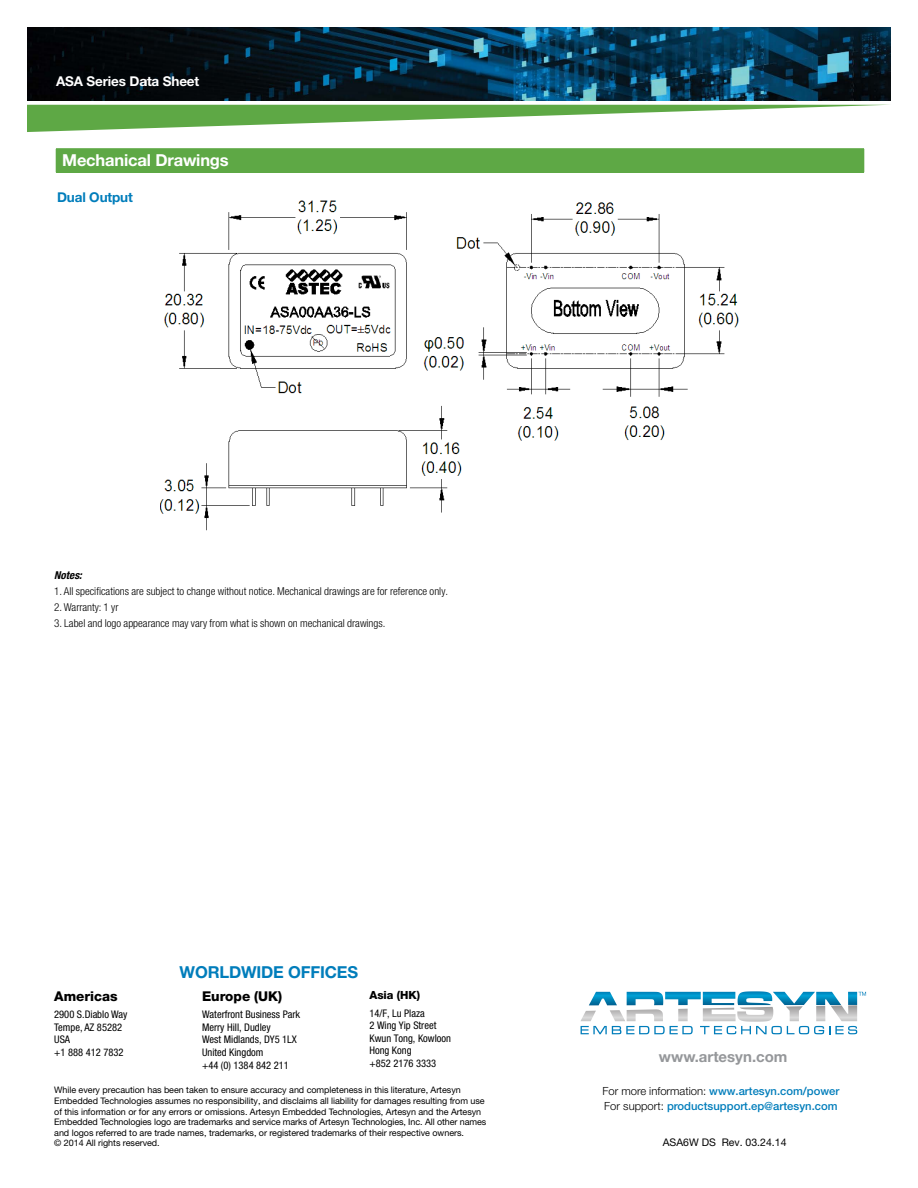
<style>
.page{position:relative;width:918px;height:1188px;background:#fff}
.page>*{position:absolute;margin:0;border:0;box-sizing:border-box;transform-origin:0 0}
.t1{font:700 16.5px "Helvetica Neue LT Std";letter-spacing:-.01em;color:#fff}
.t2{font:700 16.5px "Helvetica Neue LT Std";letter-spacing:-.01em;color:#007dbb}
.t3{font:700 15px "Helvetica Neue LT Std";color:#95979a}
.t4{font:700 13.5px "Helvetica Neue LT Std";letter-spacing:-.01em;color:#fff}
.t5{font:800 13.5px "Helvetica Neue LT Std";color:#000}
.t6{font:700 13.5px "Helvetica Neue LT Std";letter-spacing:-.01em;color:#007dbb}
.t7{font:500 11.25px/15px "Helvetica Neue LT Std";color:#007dbb}
.t8{font:800 11.25px "Helvetica Neue LT Std";color:#000}
.t9{font:300 condensed 10.8px "Helvetica Neue LT Pro";color:#000}
.t10{font:italic 700 condensed 10.8px "Helvetica Neue LT Pro";color:#000}
.t11{font:condensed 10.5px/12.6px "Helvetica Neue LT Std";color:#000}
.t12{font:10.5px "Helvetica Neue LT Std";color:#000}
.t13{font:9px/10.6px "Helvetica Neue LT Std";letter-spacing:-.005em;color:#000}
.s1{font-weight:300;color:#000}
</style>
<div class="page">
<img style="left:27px;top:27px;width:864px;height:73px">
<svg style="left:27px;top:105px;width:854px;height:27px"></svg>
<svg style="left:580px;top:991px;width:286px;height:43px"></svg>
<div style="left:56px;top:149px;width:808px;height:23px;background:#5ea845"></div>
<hr style="left:56px;top:148px;width:808px;height:1px;background:#5ea845">
<svg style="left:864px;top:149px;width:1px;height:23px"></svg>
<hr style="left:56px;top:172px;width:808px;height:1px;background:#5ea845">
<img style="left:160px;top:200px;width:579px;height:331px">
<h3 class="t4" style="left:56px;top:72px;width:145px">ASA Series Data Sheet</h3>
<h1 class="t1" style="left:62px;top:150px;width:168px">Mechanical Drawings</h1>
<h3 class="t6" style="left:57px;top:189px;width:77px">Dual Output</h3>
<p class="t10" style="left:54px;top:569px;width:29px">Notes:</p>
<p class="t9" style="left:54px;top:585px;width:395px">1. All specifications are subject to change without notice. Mechanical drawings are for reference only.</p>
<p class="t9" style="left:54px;top:601px;width:66px">2. Warranty: 1 yr</p>
<p class="t9" style="left:54px;top:617px;width:333px">3. Label and logo appearance may vary from what is shown on mechanical drawings.</p>
<h3 class="t5" style="left:54px;top:988px;width:65px">Americas</h3>
<p class="t11" style="left:54px;top:1008px;width:75px">2900 S.Diablo Way<br>Tempe, AZ 85282<br>USA<br>+1 888 412 7832</p>
<h1 class="t2" style="left:180px;top:962px;width:180px">WORLDWIDE OFFICES</h1>
<h3 class="t5" style="left:202px;top:988px;width:82px">Europe (UK)</h3>
<p class="t11" style="left:202px;top:1008px;width:100px">Waterfront Business Park<br>Merry Hill, Dudley<br>West Midlands, DY5 1LX<br>United Kingdom<br>+44 (0) 1384 842 211</p>
<p class="t8" style="left:369px;top:989px;width:52px">Asia (HK)</p>
<p class="t11" style="left:369px;top:1007px;width:83px">14/F, Lu Plaza<br>2 Wing Yip Street<br>Kwun Tong, Kowloon<br>Hong Kong<br>+852 2176 3333</p>
<p class="t13" style="left:54px;top:1084px;width:434px">While every precaution has been taken to ensure accuracy and completeness in this literature, Artesyn Embedded Technologies assumes no responsibility, and disclaims all liability for damages resulting from use of this information or for any errors or omissions. Artesyn Embedded Technologies, Artesyn and the Artesyn Embedded Technologies logo are trademarks and service marks of Artesyn Technologies, Inc. All other names and logos referred to are trade names, trademarks, or registered trademarks of their respective owners.<br>© 2014 All rights reserved.</p>
<h2 class="t3" style="left:659px;top:1047px;width:130px">www.artesyn.com</h2>
<p class="t7" style="left:602px;top:1083px;width:238px"><span class="s1">For more information:</span> www.artesyn.com/power<br><span class="s1">For support:</span> productsupport.ep@artesyn.com</p>
<p class="t12" style="left:663px;top:1136px;width:125px">ASA6W DS Rev. 03.24.14</p>
</div>
